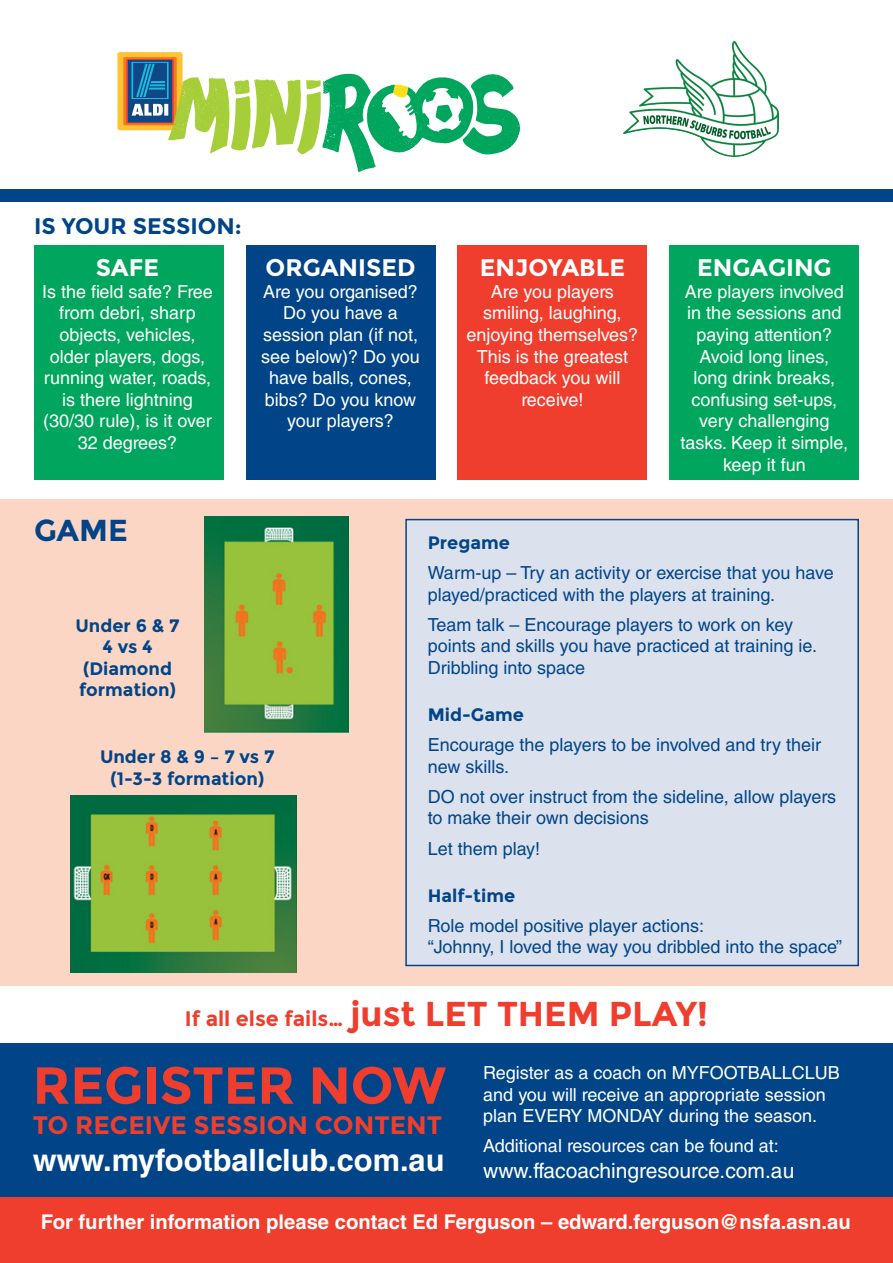
<style>
.page{position:relative;width:893px;height:1263px;background:#fff}
.page>*{position:absolute;margin:0;border:0;box-sizing:border-box;transform-origin:0 0}
.t1{font:700 52.05px "Montserrat";letter-spacing:-.005em;color:#ef3e2e}
.t2{font:700 34.5px "Montserrat";color:#ef3e2e}
.t3{font:700 30.75px "Helvetica LT Std";color:#fff}
.t4{font:700 30.3px "Montserrat";color:#014588}
.t5{font:700 25.2px "Montserrat";color:#ef3e2e}
.t6{font:700 24px "Montserrat";color:#fff}
.t7{font:700 22.5px "Montserrat";color:#014588}
.t8{font:21px "Helvetica LT Std";color:#fff}
.t9{font:700 20.25px "Helvetica LT Std";color:#fff}
.t10{font:18px/21.6px "Helvetica LT Std";color:#fff;text-align:center}
.t11{font:18px/21.6px "Helvetica LT Std";color:#014588}
.t12{font:700 18px/21.6px "Montserrat";color:#014588;text-align:center}
.s1{font-size:21px}
</style>
<div class="page">
<div style="left:0;top:1194px;width:893px;height:69px;background:#ef3e2e"></div>
<div style="left:0;top:499px;width:893px;height:487px;background:#fcd6c5"></div>
<div style="left:405px;top:519px;width:454px;height:447px;background:#dce1ee;border:2px solid #014588"></div>
<div style="left:0;top:189px;width:893px;height:12px;background:#014588"></div>
<div style="left:0;top:1043px;width:893px;height:153px;background:#014588"></div>
<img style="left:204px;top:517px;width:144px;height:216px">
<img style="left:70px;top:796px;width:226px;height:177px">
<div style="left:34px;top:245px;width:189px;height:235px;background:#00a65d"></div>
<div style="left:246px;top:245px;width:189px;height:235px;background:#014588"></div>
<div style="left:458px;top:245px;width:189px;height:235px;background:#ef3e2e"></div>
<div style="left:670px;top:245px;width:189px;height:235px;background:#00a65d"></div>
<div style="left:117px;top:52px;width:66px;height:78px;background:#fec331;border-radius:3px"></div>
<div style="left:123px;top:57px;width:54px;height:68px;background:#f47921"></div>
<div style="left:126px;top:59px;width:48px;height:64px;background:#da3f36"></div>
<div style="left:128px;top:60px;width:44px;height:62px;background:linear-gradient(to bottom,#104887,#104887)"></div>
<svg style="left:131px;top:62px;width:389px;height:110px"></svg>
<img style="left:726px;top:41px;width:8px;height:38px">
<p class="t7" style="left:34px;top:213px;width:209px">IS YOUR SESSION:</p>
<p class="t6" style="left:96px;top:253px;width:65px">SAFE</p>
<p class="t10" style="left:42px;top:281px;width:172px">Is the field safe? Free from debri, sharp objects, vehicles, older players, dogs, running water, roads, is there lightning (30/30 rule), is it over<br>32 degrees?</p>
<p class="t6" style="left:266px;top:253px;width:151px">ORGANISED</p>
<p class="t10" style="left:261px;top:281px;width:160px">Are you organised?<br>Do you have a session plan (if not, see below)? Do you have balls, cones, bibs? Do you know your players?</p>
<p class="t6" style="left:480px;top:253px;width:147px">ENJOYABLE</p>
<p class="t10" style="left:467px;top:281px;width:173px">Are you players smiling, laughing, enjoying themselves?<br>This is the greatest feedback you will receive!</p>
<p class="t6" style="left:697px;top:253px;width:136px">ENGAGING</p>
<p class="t10" style="left:681px;top:281px;width:169px">Are players involved in the sessions and paying attention?<br>Avoid long lines, long drink breaks, confusing set-ups, very challenging tasks. Keep it simple, keep it fun</p>
<p class="t4" style="left:34px;top:512px;width:95px">GAME</p>
<p class="t12" style="left:76px;top:614px;width:106px">Under 6 &amp; 7<br>4 vs 4 (Diamond formation)</p>
<p class="t12" style="left:100px;top:746px;width:176px">Under 8 &amp; 9 – 7 vs 7 (1-3-3 formation)</p>
<p class="t12" style="left:428px;top:532px;width:84px">Pregame</p>
<p class="t11" style="left:428px;top:562px;width:408px">Warm-up – Try an activity or exercise that you have played/practiced with the players at training.</p>
<p class="t11" style="left:428px;top:613px;width:391px">Team talk – Encourage players to work on key points and skills you have practiced at training ie.<br>Dribbling into space</p>
<p class="t12" style="left:428px;top:704px;width:98px">Mid-Game</p>
<p class="t11" style="left:428px;top:734px;width:395px">Encourage the players to be involved and try their new skills.</p>
<p class="t11" style="left:428px;top:786px;width:410px">DO not over instruct from the sideline, allow players to make their own decisions</p>
<p class="t11" style="left:428px;top:837px;width:114px">Let them play!</p>
<p class="t12" style="left:428px;top:884px;width:89px">Half-time</p>
<p class="t11" style="left:428px;top:914px;width:278px">Role model positive player actions:</p>
<p class="t11" style="left:428px;top:936px;width:416px">“Johnny, I loved the way you dribbled into the space”</p>
<p class="t2" style="left:185px;top:993px;width:525px"><span class="s1">If all else fails…</span> just LET THEM PLAY!</p>
<p class="t10" style="left:483px;top:1062px;width:358px;text-align:left">Register as a coach on MYFOOTBALLCLUB and you will receive an appropriate session plan EVERY MONDAY during the season.</p>
<p class="t10" style="left:483px;top:1135px;width:297px">Additional resources can be found at:</p>
<p class="t8" style="left:483px;top:1158px;width:313px">www.ffacoachingresource.com.au</p>
<p class="t1" style="left:33px;top:1054px;width:415px">REGISTER NOW</p>
<p class="t5" style="left:33px;top:1110px;width:411px">TO RECEIVE SESSION CONTENT</p>
<p class="t3" style="left:33px;top:1141px;width:413px">www.myfootballclub.com.au</p>
<p class="t9" style="left:41px;top:1210px;width:811px">For further information please contact Ed Ferguson – edward.ferguson@nsfa.asn.au</p>
</div>
